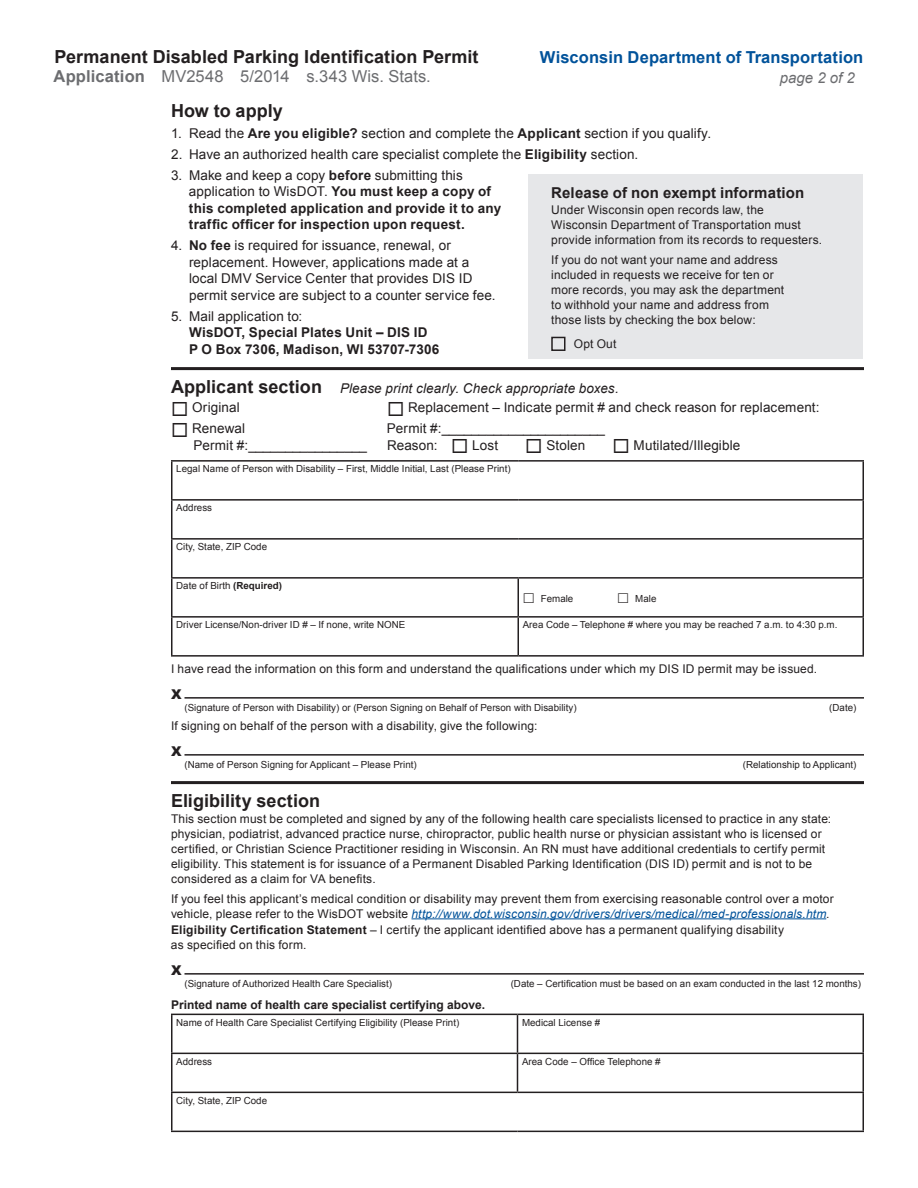
<style>
.page{position:relative;width:918px;height:1188px;background:#fff}
.page>*{position:absolute;margin:0;border:0;box-sizing:border-box;transform-origin:0 0}
.t1{font:700 18px "Arial";letter-spacing:.005em;color:#231f20}
.t2{font:16.5px "Arial";letter-spacing:.005em;color:#6c6d70}
.t3{font:700 16.5px "Arial";letter-spacing:.01em;color:#01529a}
.t4{font:700 15px "Arial";letter-spacing:.01em;color:#231f20}
.t5{font:italic 15px "Arial";color:#6c6d70}
.t6{font:13.5px/16.5px "Arial";letter-spacing:.01em;color:#231f20}
.t7{font:700 13.5px/16.5px "Arial";letter-spacing:.015em;color:#231f20}
.t8{font:italic 13.5px "Arial";letter-spacing:.01em;color:#231f20}
.t9{font:900 13.5px "Arial";color:#231f20}
.t10{font:12px/15px "Arial";letter-spacing:.015em;color:#231f20}
.t11{font:700 12px "Arial";color:#231f20}
.t12{font:9.75px "Arial";letter-spacing:.005em;color:#231f20}
.s1{font-weight:700}
.s2{font-weight:400}
.s3{font-weight:700;font-style:normal;font-size:18px}
.s4{font-style:italic;color:#01529a}
</style>
<div class="page">
<hr style="left:171px;top:367px;width:693px;height:3px;background:#231f20">
<hr style="left:184px;top:697px;width:680px;height:2px;background:#231f20">
<hr style="left:184px;top:754px;width:680px;height:2px;background:#231f20">
<hr style="left:171px;top:781px;width:693px;height:3px;background:#231f20">
<hr style="left:411px;top:918px;width:415px;height:1px;background:#01529a">
<hr style="left:184px;top:973px;width:680px;height:2px;background:#231f20">
<hr style="left:171px;top:460px;width:347px;height:2px;background:#231f20">
<hr style="left:171px;top:462px;width:1px;height:37px;background:#231f20">
<hr style="left:518px;top:460px;width:346px;height:2px;background:#231f20">
<hr style="left:862px;top:462px;width:2px;height:37px;background:#231f20">
<hr style="left:171px;top:499px;width:347px;height:2px;background:#231f20">
<hr style="left:171px;top:501px;width:1px;height:37px;background:#231f20">
<hr style="left:518px;top:499px;width:346px;height:2px;background:#231f20">
<hr style="left:862px;top:501px;width:2px;height:37px;background:#231f20">
<hr style="left:171px;top:538px;width:347px;height:2px;background:#231f20">
<hr style="left:171px;top:540px;width:1px;height:37px;background:#231f20">
<hr style="left:518px;top:538px;width:346px;height:2px;background:#231f20">
<hr style="left:862px;top:540px;width:2px;height:37px;background:#231f20">
<hr style="left:171px;top:577px;width:347px;height:2px;background:#231f20">
<hr style="left:171px;top:579px;width:1px;height:37px;background:#231f20">
<hr style="left:518px;top:577px;width:346px;height:2px;background:#231f20">
<hr style="left:518px;top:579px;width:1px;height:37px;background:#231f20">
<hr style="left:862px;top:579px;width:2px;height:37px;background:#231f20">
<hr style="left:171px;top:616px;width:347px;height:2px;background:#231f20">
<hr style="left:171px;top:618px;width:1px;height:37px;background:#231f20">
<hr style="left:518px;top:616px;width:346px;height:2px;background:#231f20">
<hr style="left:518px;top:618px;width:1px;height:37px;background:#231f20">
<hr style="left:862px;top:618px;width:2px;height:37px;background:#231f20">
<hr style="left:171px;top:655px;width:347px;height:2px;background:#231f20">
<hr style="left:518px;top:655px;width:346px;height:2px;background:#231f20">
<hr style="left:171px;top:1014px;width:347px;height:1px;background:#231f20">
<hr style="left:171px;top:1015px;width:1px;height:38px;background:#231f20">
<hr style="left:518px;top:1014px;width:346px;height:1px;background:#231f20">
<hr style="left:517px;top:1015px;width:1px;height:38px;background:#231f20">
<hr style="left:862px;top:1015px;width:2px;height:38px;background:#231f20">
<hr style="left:171px;top:1053px;width:347px;height:1px;background:#231f20">
<hr style="left:171px;top:1054px;width:1px;height:38px;background:#231f20">
<hr style="left:518px;top:1053px;width:346px;height:1px;background:#231f20">
<hr style="left:517px;top:1054px;width:1px;height:38px;background:#231f20">
<hr style="left:862px;top:1054px;width:2px;height:38px;background:#231f20">
<hr style="left:171px;top:1092px;width:347px;height:1px;background:#231f20">
<hr style="left:171px;top:1093px;width:1px;height:38px;background:#231f20">
<hr style="left:518px;top:1092px;width:346px;height:1px;background:#231f20">
<hr style="left:862px;top:1093px;width:2px;height:38px;background:#231f20">
<hr style="left:171px;top:1131px;width:347px;height:1px;background:#231f20">
<hr style="left:518px;top:1131px;width:346px;height:1px;background:#231f20">
<div style="left:529px;top:174px;width:334px;height:185px;background:#e6e7e9"></div>
<div style="left:551px;top:337px;width:15px;height:14px;border:2px solid #231f20"></div>
<h1 class="t1" style="left:55px;top:44px;width:426px">Permanent Disabled Parking Identification Permit</h1>
<h2 class="t3" style="left:540px;top:46px;width:325px">Wisconsin Department of Transportation</h2>
<h2 class="t2" style="left:54px;top:66px;width:379px"><span class="s1">Application</span> MV2548 5/2014 s.343 Wis. Stats.</h2>
<h1 class="t1" style="left:171px;top:98px;width:113px">How to apply</h1>
<p class="t6" style="left:171px;top:125px;width:542px">1. Read the <span class="s1">Are you eligible?</span> section and complete the <span class="s1">Applicant</span> section if you qualify.</p>
<p class="t6" style="left:171px;top:146px;width:469px">2. Have an authorized health care specialist complete the <span class="s1">Eligibility</span> section.</p>
<p class="t7" style="left:189px;top:167px;width:314px;text-indent:-18px"><span class="s2">3. Make and keep a copy</span> before <span class="s2">submitting this application to WisDOT.</span> You must keep a copy of this completed application and provide it to any traffic officer for inspection upon request.</p>
<p class="t6" style="left:189px;top:237px;width:308px;text-indent:-18px">4. <span class="s1">No fee</span> is required for issuance, renewal, or replacement. However, applications made at a local DMV Service Center that provides DIS ID permit service are subject to a counter service fee.</p>
<p class="t6" style="left:171px;top:308px;width:133px">5. Mail application to:</p>
<p class="t7" style="left:189px;top:325px;width:252px">WisDOT, Special Plates Unit – DIS ID<br>P O Box 7306, Madison, WI 53707-7306</p>
<p class="t8" style="left:171px;top:379px;width:449px"><span class="s3">Applicant section</span> Please print clearly. Check appropriate boxes.</p>
<p class="t6" style="left:171px;top:399px;width:70px">◻ Original</p>
<p class="t6" style="left:387px;top:399px;width:434px">◻ Replacement – Indicate permit # and check reason for replacement:</p>
<p class="t6" style="left:171px;top:420px;width:76px">◻ Renewal</p>
<p class="t6" style="left:387px;top:420px;width:220px">Permit #:______________________</p>
<p class="t6" style="left:194px;top:437px;width:175px">Permit #:________________</p>
<p class="t6" style="left:387px;top:437px;width:113px">Reason: ◻ Lost</p>
<p class="t6" style="left:525px;top:437px;width:62px">◻ Stolen</p>
<p class="t6" style="left:612px;top:437px;width:129px">◻ Mutilated/Illegible</p>
<p class="t12" style="left:176px;top:463px;width:336px">Legal Name of Person with Disability – First, Middle Initial, Last (Please Print)</p>
<p class="t12" style="left:176px;top:502px;width:37px">Address</p>
<p class="t12" style="left:176px;top:541px;width:92px">City, State, ZIP Code</p>
<p class="t12" style="left:176px;top:580px;width:107px">Date of Birth <span class="s1">(Required)</span></p>
<p class="t12" style="left:541px;top:592px;width:34px">Female</p>
<p class="t12" style="left:635px;top:592px;width:23px">Male</p>
<p class="t12" style="left:176px;top:619px;width:231px">Driver License/Non-driver ID # – If none, write NONE</p>
<p class="t12" style="left:523px;top:619px;width:316px">Area Code – Telephone # where you may be reached 7 a.m. to 4:30 p.m.</p>
<p class="t10" style="left:171px;top:662px;width:648px">I have read the information on this form and understand the qualifications under which my DIS ID permit may be issued.</p>
<p class="t9" style="left:171px;top:684px;width:12px">X</p>
<p class="t12" style="left:184px;top:701px;width:394px">(Signature of Person with Disability) or (Person Signing on Behalf of Person with Disability)</p>
<p class="t12" style="left:829px;top:701px;width:29px">(Date)</p>
<p class="t10" style="left:171px;top:719px;width:368px">If signing on behalf of the person with a disability, give the following:</p>
<p class="t9" style="left:171px;top:741px;width:12px">X</p>
<p class="t12" style="left:184px;top:758px;width:234px">(Name of Person Signing for Applicant – Please Print)</p>
<p class="t12" style="left:743px;top:758px;width:115px">(Relationship to Applicant)</p>
<h1 class="t1" style="left:171px;top:788px;width:151px">Eligibility section</h1>
<p class="t10" style="left:171px;top:812px;width:662px">This section must be completed and signed by any of the following health care specialists licensed to practice in any state: physician, podiatrist, advanced practice nurse, chiropractor, public health nurse or physician assistant who is licensed or certified, or Christian Science Practitioner residing in Wisconsin. An RN must have additional credentials to certify permit eligibility. This statement is for issuance of a Permanent Disabled Parking Identification (DIS ID) permit and is not to be considered as a claim for VA benefits.</p>
<p class="t10" style="left:171px;top:891px;width:664px">If you feel this applicant’s medical condition or disability may prevent them from exercising reasonable control over a motor vehicle, please refer to the WisDOT website <span class="s4">http://www.dot.wisconsin.gov/drivers/drivers/medical/med-professionals.htm</span>.</p>
<p class="t10" style="left:171px;top:923px;width:615px"><span class="s1">Eligibility Certification Statement</span> – I certify the applicant identified above has a permanent qualifying disability as specified on this form.</p>
<p class="t9" style="left:171px;top:960px;width:12px">X</p>
<p class="t12" style="left:184px;top:977px;width:209px">(Signature of Authorized Health Care Specialist)</p>
<p class="t12" style="left:511px;top:977px;width:352px">(Date – Certification must be based on an exam conducted in the last 12 months)</p>
<p class="t11" style="left:171px;top:997px;width:316px">Printed name of health care specialist certifying above.</p>
<p class="t12" style="left:176px;top:1016px;width:285px">Name of Health Care Specialist Certifying Eligibility (Please Print)</p>
<p class="t12" style="left:522px;top:1016px;width:80px">Medical License #</p>
<p class="t12" style="left:176px;top:1055px;width:37px">Address</p>
<p class="t12" style="left:522px;top:1055px;width:140px">Area Code – Office Telephone #</p>
<p class="t12" style="left:176px;top:1094px;width:92px">City, State, ZIP Code</p>
<p class="t5" style="left:780px;top:68px;width:77px">page 2 of 2</p>
<p class="t4" style="left:551px;top:182px;width:255px">Release of non exempt information</p>
<p class="t10" style="left:551px;top:202px;width:272px">Under Wisconsin open records law, the<br>Wisconsin Department of Transportation must provide information from its records to requesters.</p>
<p class="t10" style="left:551px;top:252px;width:234px">If you do not want your name and address included in requests we receive for ten or more records, you may ask the department to withhold your name and address from those lists by checking the box below:</p>
<p class="t10" style="left:574px;top:337px;width:44px">Opt Out</p>
</div>
